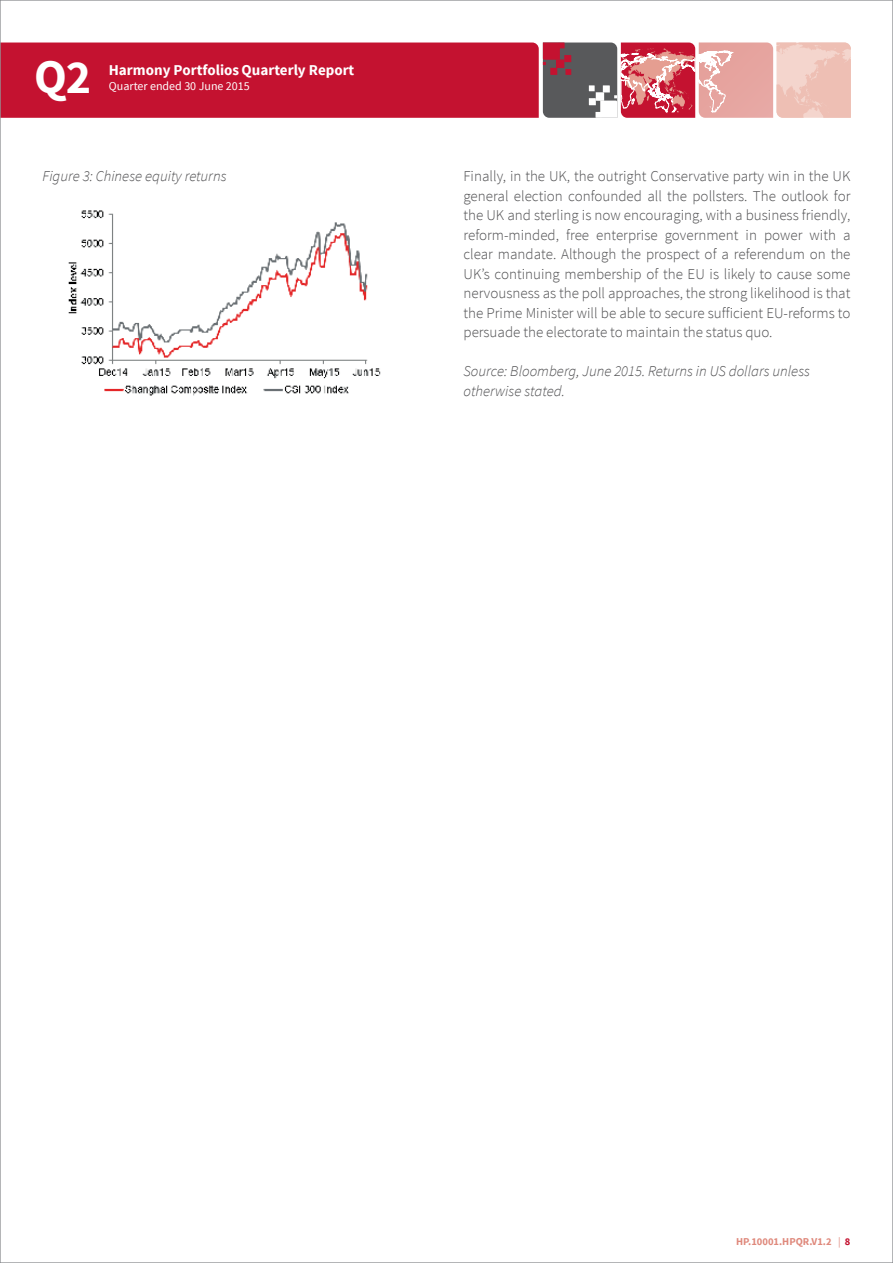
<style>
.page{position:relative;width:893px;height:1263px;background:#fff}
.page>*{position:absolute;margin:0;border:0;box-sizing:border-box;transform-origin:0 0}
.t1{font:700 48px "Source Sans Pro";color:#fff}
.t2{font:300 15px/19.5px "Source Sans Pro";color:#4d4d4f;text-align:justify}
.t3{font:italic 300 15px/19.5px "Source Sans Pro";color:#4d4d4f}
.t4{font:700 15px "Source Sans Pro";color:#fff}
.t5{font:12px "Source Sans Pro";color:#fff}
.t6{font:700 10.5px "Source Sans Pro";color:#df897c}
.s1{font-weight:400}
.s2{color:#c41230}
</style>
<div class="page">
<svg style="left:2px;top:42px;width:849px;height:76px;background:#c64255"></svg>
<img style="left:68px;top:210px;width:313px;height:186px">
<h1 class="t1" style="left:34px;top:46px;width:59px">Q2</h1>
<p class="t4" style="left:109px;top:61px;width:247px">Harmony Portfolios Quarterly Report</p>
<p class="t5" style="left:109px;top:78px;width:142px">Quarter ended 30 June 2015</p>
<p class="t3" style="left:43px;top:167px;width:186px">Figure 3: Chinese equity returns</p>
<p class="t2" style="left:463px;top:167px;width:388px">Finally, in the UK, the outright Conservative party win in the UK general election confounded all the pollsters. The outlook for the UK and sterling is now encouraging, with a business friendly, reform-minded, free enterprise government in power with a clear mandate. Although the prospect of a referendum on the UK’s continuing membership of the EU is likely to cause some nervousness as the poll approaches, the strong likelihood is that the Prime Minister will be able to secure sufficient EU-reforms to persuade the electorate to maintain the status quo.</p>
<p class="t3" style="left:463px;top:362px;width:348px">Source: Bloomberg, June 2015. Returns in US dollars unless otherwise stated.</p>
<p class="t6" style="left:736px;top:1234px;width:116px">HP.10001.HPQR.V1.2 <span class="s1">|</span> <span class="s2">8</span></p>
</div>
